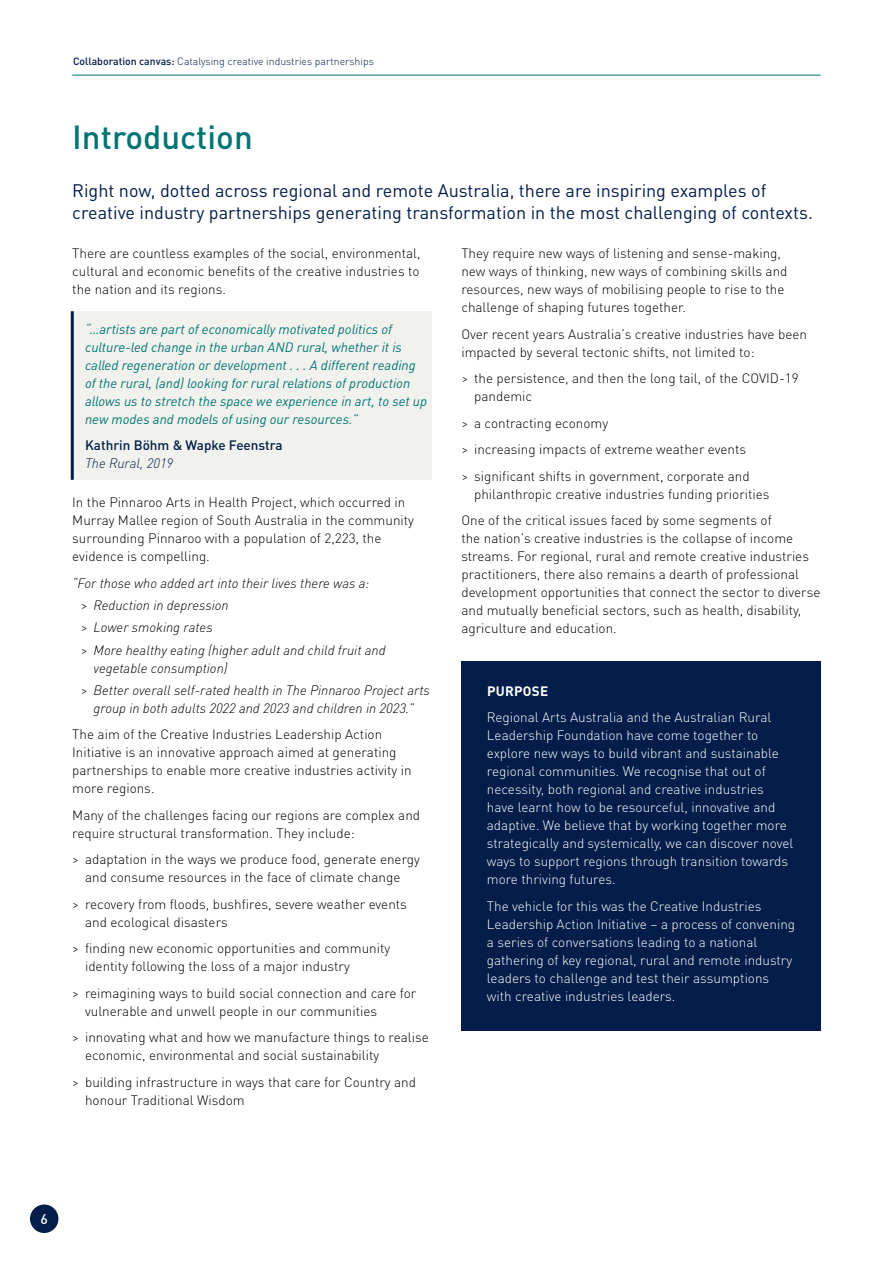
<style>
.page{position:relative;width:893px;height:1263px;background:#fff}
.page>*{position:absolute;margin:0;border:0;box-sizing:border-box;transform-origin:0 0}
.t1{font:500 33px "DIN Pro";color:#007473}
.t2{font:18px/22.5px "DIN Pro";color:#021d49}
.t3{font:500 13.95px "DIN Pro";color:#fff}
.t4{font:300 13.5px/18px "DIN Pro";color:#000}
.t5{font:300 13.5px/18px "DIN Pro";color:#fff}
.t6{font:italic 13.5px/18px "DIN Pro";color:#007473}
.t7{font:italic 300 13.5px/22.2px "DIN Pro";color:#000}
.t8{font:500 13.5px "DIN Pro";color:#021d49}
.t9{font:italic 300 13.5px "DIN Pro";color:#021d49}
.t10{font:700 13.5px "DIN Pro";letter-spacing:.02em;color:#fff}
.t11{font:300 10.5px "DIN Pro";color:#021d49}
.s1{font-weight:500}
.s2{font-style:normal}
</style>
<div class="page">
<div style="left:72px;top:311px;width:360px;height:169px;background:#f1f2ed"></div>
<hr style="left:71px;top:311px;width:3px;height:169px;background:#021d49">
<div style="left:461px;top:661px;width:360px;height:369px;background:#021d49"></div>
<hr style="left:72px;top:75px;width:749px;height:1px;background:#007473">
<div style="left:30px;top:1204px;width:28px;height:29px;background:#021d49;border-radius:50%"></div>
<p class="t11" style="left:73px;top:54px;width:302px"><span class="s1">Collaboration canvas:</span> Catalysing creative industries partnerships</p>
<h1 class="t1" style="left:72px;top:111px;width:182px">Introduction</h1>
<h2 class="t2" style="left:72px;top:177px;width:742px">Right now, dotted across regional and remote Australia, there are inspiring examples of creative industry partnerships generating transformation in the most challenging of contexts.</h2>
<p class="t4" style="left:72px;top:244px;width:350px;text-align:justify">There are countless examples of the social, environmental, cultural and economic benefits of the creative industries to the nation and its regions.</p>
<p class="t6" style="left:85px;top:318px;width:344px">“…artists are part of economically motivated politics of culture-led change in the urban AND rural, whether it is called regeneration or development . . . A different reading of the rural, (and) looking for rural relations of production allows us to stretch the space we experience in art, to set up new modes and models of using our resources.”</p>
<p class="t8" style="left:85px;top:435px;width:199px">Kathrin Böhm &amp; Wapke Feenstra</p>
<p class="t9" style="left:85px;top:453px;width:90px">The Rural, 2019</p>
<p class="t4" style="left:72px;top:493px;width:343px">In the Pinnaroo Arts in Health Project, which occurred in Murray Mallee region of South Australia in the community surrounding Pinnaroo with a population of 2,223, the evidence is compelling.</p>
<p class="t7" style="left:81px;top:571px;width:306px;text-indent:-9px">“For those who added art into their lives there was a:<br><span class="s2">&gt;</span> Reduction in depression<br><span class="s2">&gt;</span> Lower smoking rates<br><span class="s2">&gt;</span> More healthy eating (higher adult and child fruit and</p>
<p class="t7" style="left:81px;top:656px;width:351px;text-indent:13px">vegetable consumption)<br><span class="s2">&gt;</span> Better overall self-rated health in The Pinnaroo Project arts</p>
<p class="t7" style="left:94px;top:696px;width:322px">group in both adults 2022 and 2023 and children in 2023.”</p>
<p class="t4" style="left:72px;top:725px;width:341px">The aim of the Creative Industries Leadership Action Initiative is an innovative approach aimed at generating partnerships to enable more creative industries activity in more regions.</p>
<p class="t4" style="left:72px;top:805px;width:349px">Many of the challenges facing our regions are complex and require structural transformation. They include:</p>
<p class="t4" style="left:72px;top:849px;width:349px;text-align:center">&gt; adaptation in the ways we produce food, generate energy and consume resources in the face of climate change</p>
<p class="t4" style="left:85px;top:894px;width:323px;text-indent:-13px">&gt; recovery from floods, bushfires, severe weather events and ecological disasters</p>
<p class="t4" style="left:85px;top:938px;width:307px;text-indent:-13px">&gt; finding new economic opportunities and community identity following the loss of a major industry</p>
<p class="t4" style="left:85px;top:983px;width:333px;text-indent:-13px">&gt; reimagining ways to build social connection and care for vulnerable and unwell people in our communities</p>
<p class="t4" style="left:85px;top:1027px;width:345px;text-indent:-13px">&gt; innovating what and how we manufacture things to realise economic, environmental and social sustainability</p>
<p class="t4" style="left:85px;top:1072px;width:333px;text-indent:-13px">&gt; building infrastructure in ways that care for Country and honour Traditional Wisdom</p>
<p class="t4" style="left:461px;top:243px;width:328px">They require new ways of listening and sense-making, new ways of thinking, new ways of combining skills and resources, new ways of mobilising people to rise to the challenge of shaping futures together.</p>
<p class="t4" style="left:461px;top:324px;width:347px">Over recent years Australia’s creative industries have been impacted by several tectonic shifts, not limited to:</p>
<p class="t4" style="left:474px;top:368px;width:326px;text-indent:-13px">&gt; the persistence, and then the long tail, of the COVID-19 pandemic</p>
<p class="t4" style="left:461px;top:409px;width:290px;line-height:26.5px">&gt; a contracting economy<br>&gt; increasing impacts of extreme weather events &gt; significant shifts in government, corporate and</p>
<p class="t4" style="left:461px;top:480px;width:312px;line-height:26.5px;text-align:right">philanthropic creative industries funding priorities<br>One of the critical issues faced by some segments of</p>
<p class="t4" style="left:461px;top:528px;width:361px">the nation’s creative industries is the collapse of income streams. For regional, rural and remote creative industries practitioners, there also remains a dearth of professional development opportunities that connect the sector to diverse and mutually beneficial sectors, such as health, disability, agriculture and education.</p>
<p class="t10" style="left:487px;top:680px;width:63px">PURPOSE</p>
<p class="t5" style="left:487px;top:707px;width:308px">Regional Arts Australia and the Australian Rural Leadership Foundation have come together to explore new ways to build vibrant and sustainable regional communities. We recognise that out of necessity, both regional and creative industries have learnt how to be resourceful, innovative and adaptive. We believe that by working together more strategically and systemically, we can discover novel ways to support regions through transition towards more thriving futures.</p>
<p class="t5" style="left:487px;top:896px;width:310px">The vehicle for this was the Creative Industries Leadership Action Initiative – a process of convening a series of conversations leading to a national gathering of key regional, rural and remote industry leaders to challenge and test their assumptions with creative industries leaders.</p>
<p class="t3" style="left:41px;top:1208px;width:9px">6</p>
</div>
